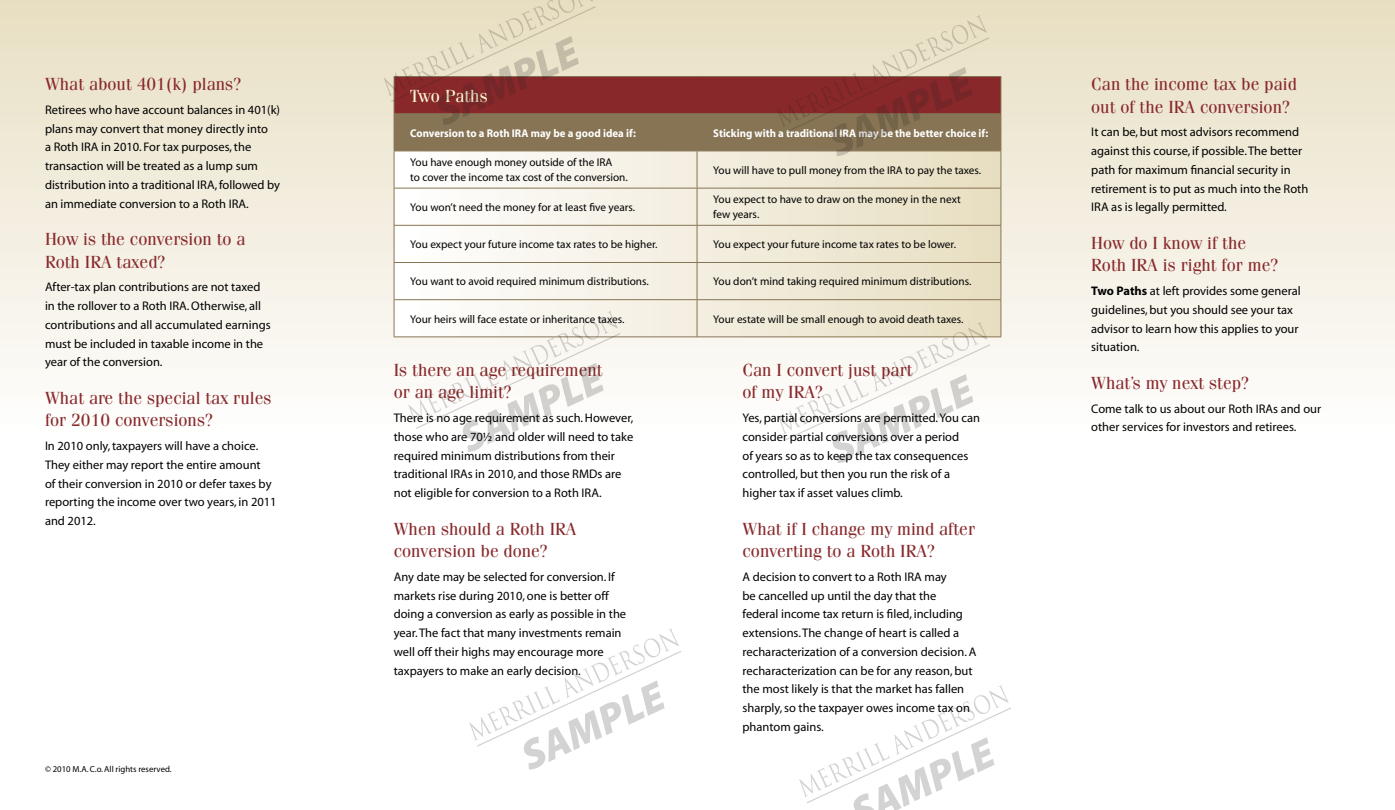
<style>
.page{position:relative;width:1395px;height:810px;background:#fff}
.page>*{position:absolute;margin:0;border:0;box-sizing:border-box;transform-origin:0 0}
.t1{font:17.5px/22.5px "Fenice";color:#88282b}
.t2{font:17.5px "Fenice";color:#fffcd5}
.t3{font:12.5px/18.8px "Myriad";color:#000}
.t4{font:11.25px/15px "Myriad";color:#000}
.t5{font:700 11.25px "Myriad";color:#fff;scale:.96 1}
.t6{font:8.75px "Myriad";color:#000}
.s1{font-weight:700}
</style>
<div class="page">
<div style="left:0;top:0;width:1395px;height:443px;background:linear-gradient(to bottom,#e8dfc2,#fffeff)"></div>
<svg style="left:395px;top:156px;width:302px;height:181px"></svg>
<svg style="left:698px;top:156px;width:303px;height:181px;background:#ece5d0"></svg>
<hr style="left:1001px;top:77px;width:1px;height:36px;background:#877454">
<hr style="left:1001px;top:114px;width:1px;height:37px;background:#877454">
<hr style="left:394px;top:151px;width:1px;height:37px;background:#877454">
<hr style="left:697px;top:151px;width:1px;height:37px;background:#877454">
<hr style="left:1001px;top:151px;width:1px;height:37px;background:#877454">
<hr style="left:394px;top:188px;width:303px;height:1px;background:#877454">
<hr style="left:394px;top:188px;width:1px;height:37px;background:#877454">
<hr style="left:697px;top:188px;width:304px;height:1px;background:#877454">
<hr style="left:697px;top:188px;width:1px;height:37px;background:#877454">
<hr style="left:1001px;top:188px;width:1px;height:37px;background:#877454">
<hr style="left:394px;top:225px;width:303px;height:1px;background:#877454">
<hr style="left:394px;top:226px;width:1px;height:36px;background:#877454">
<hr style="left:697px;top:225px;width:304px;height:1px;background:#877454">
<hr style="left:697px;top:226px;width:1px;height:36px;background:#877454">
<hr style="left:1001px;top:226px;width:1px;height:36px;background:#877454">
<hr style="left:394px;top:262px;width:303px;height:1px;background:#877454">
<hr style="left:394px;top:263px;width:1px;height:36px;background:#877454">
<hr style="left:697px;top:262px;width:304px;height:1px;background:#877454">
<hr style="left:697px;top:263px;width:1px;height:36px;background:#877454">
<hr style="left:1001px;top:263px;width:1px;height:36px;background:#877454">
<hr style="left:394px;top:299px;width:303px;height:1px;background:#877454">
<hr style="left:394px;top:300px;width:1px;height:37px;background:#877454">
<hr style="left:697px;top:299px;width:304px;height:1px;background:#877454">
<hr style="left:697px;top:300px;width:1px;height:37px;background:#877454">
<hr style="left:1001px;top:300px;width:1px;height:37px;background:#877454">
<hr style="left:394px;top:337px;width:303px;height:1px;background:#877454">
<hr style="left:697px;top:337px;width:304px;height:1px;background:#877454">
<svg style="left:384px;top:0;width:617px;height:156px;background:#b99a86"></svg>
<svg style="left:408px;top:311px;width:212px;height:141px"></svg>
<svg style="left:778px;top:322px;width:212px;height:141px"></svg>
<svg style="left:469px;top:628px;width:212px;height:141px"></svg>
<svg style="left:799px;top:685px;width:212px;height:125px"></svg>
<h1 class="t1" style="left:45px;top:72px;width:197px">What about 401(k) plans?</h1>
<p class="t3" style="left:45px;top:101px;width:237px">Retirees who have account balances in 401(k) plans may convert that money directly into<br>a Roth IRA in 2010. For tax purposes, the transaction will be treated as a lump sum distribution into a traditional IRA, followed by an immediate conversion to a Roth IRA.</p>
<h1 class="t1" style="left:45px;top:227px;width:202px">How is the conversion to a<br>Roth IRA taxed?</h1>
<p class="t3" style="left:45px;top:278px;width:227px">After-tax plan contributions are not taxed in the rollover to a Roth IRA. Otherwise, all contributions and all accumulated earnings must be included in taxable income in the year of the conversion.</p>
<h1 class="t1" style="left:45px;top:386px;width:228px">What are the special tax rules for 2010 conversions?</h1>
<p class="t3" style="left:45px;top:437px;width:233px">In 2010 only, taxpayers will have a choice.<br>They either may report the entire amount<br>of their conversion in 2010 or defer taxes by reporting the income over two years, in 2011 and 2012.</p>
<p class="t6" style="left:45px;top:764px;width:128px">© 2010 M.A. C.o. All rights reserved.</p>
<h1 class="t2" style="left:410px;top:86px;width:79px">Two Paths</h1>
<p class="t5" style="left:410px;top:127px;width:236px">Conversion to a Roth IRA may be a good idea if:</p>
<p class="t5" style="left:713px;top:127px;width:288px">Sticking with a traditional IRA may be the better choice if:</p>
<p class="t4" style="left:410px;top:155px;width:219px">You have enough money outside of the IRA<br>to cover the income tax cost of the conversion.</p>
<p class="t4" style="left:713px;top:163px;width:269px">You will have to pull money from the IRA to pay the taxes.</p>
<p class="t4" style="left:410px;top:200px;width:226px">You won’t need the money for at least five years.</p>
<p class="t4" style="left:713px;top:193px;width:249px">You expect to have to draw on the money in the next few years.</p>
<p class="t4" style="left:410px;top:237px;width:249px">You expect your future income tax rates to be higher.</p>
<p class="t4" style="left:713px;top:237px;width:244px">You expect your future income tax rates to be lower.</p>
<p class="t4" style="left:410px;top:275px;width:240px">You want to avoid required minimum distributions.</p>
<p class="t4" style="left:713px;top:275px;width:260px">You don’t mind taking required minimum distributions.</p>
<p class="t4" style="left:410px;top:312px;width:216px">Your heirs will face estate or inheritance taxes.</p>
<p class="t4" style="left:713px;top:312px;width:252px">Your estate will be small enough to avoid death taxes.</p>
<h1 class="t1" style="left:394px;top:358px;width:211px">Is there an age requirement or an age limit?</h1>
<p class="t3" style="left:394px;top:409px;width:241px">There is no age requirement as such. However, those who are 70½ and older will need to take required minimum distributions from their traditional IRAs in 2010, and those RMDs are not eligible for conversion to a Roth IRA.</p>
<h1 class="t1" style="left:394px;top:517px;width:184px">When should a Roth IRA conversion be done?</h1>
<p class="t3" style="left:394px;top:568px;width:234px">Any date may be selected for conversion. If markets rise during 2010, one is better off doing a conversion as early as possible in the year. The fact that many investments remain well off their highs may encourage more taxpayers to make an early decision.</p>
<h1 class="t1" style="left:742px;top:358px;width:172px">Can I convert just part of my IRA?</h1>
<p class="t3" style="left:742px;top:409px;width:239px">Yes, partial conversions are permitted. You can consider partial conversions over a period<br>of years so as to keep the tax consequences controlled, but then you run the risk of a higher tax if asset values climb.</p>
<h1 class="t1" style="left:742px;top:517px;width:234px">What if I change my mind after converting to a Roth IRA?</h1>
<p class="t3" style="left:742px;top:568px;width:235px">A decision to convert to a Roth IRA may<br>be cancelled up until the day that the<br>federal income tax return is filed, including extensions. The change of heart is called a recharacterization of a conversion decision. A recharacterization can be for any reason, but the most likely is that the market has fallen sharply, so the taxpayer owes income tax on phantom gains.</p>
<h1 class="t1" style="left:1091px;top:72px;width:207px">Can the income tax be paid out of the IRA conversion?</h1>
<p class="t3" style="left:1091px;top:123px;width:219px">It can be, but most advisors recommend against this course, if possible. The better path for maximum financial security in retirement is to put as much into the Roth IRA as is legally permitted.</p>
<h1 class="t1" style="left:1091px;top:231px;width:188px">How do I know if the<br>Roth IRA is right for me?</h1>
<p class="t3" style="left:1091px;top:282px;width:211px"><span class="s1">Two Paths</span> at left provides some general guidelines, but you should see your tax advisor to learn how this applies to your situation.</p>
<h1 class="t1" style="left:1091px;top:371px;width:159px">What’s my next step?</h1>
<p class="t3" style="left:1091px;top:400px;width:231px">Come talk to us about our Roth IRAs and our other services for investors and retirees.</p>
</div>
